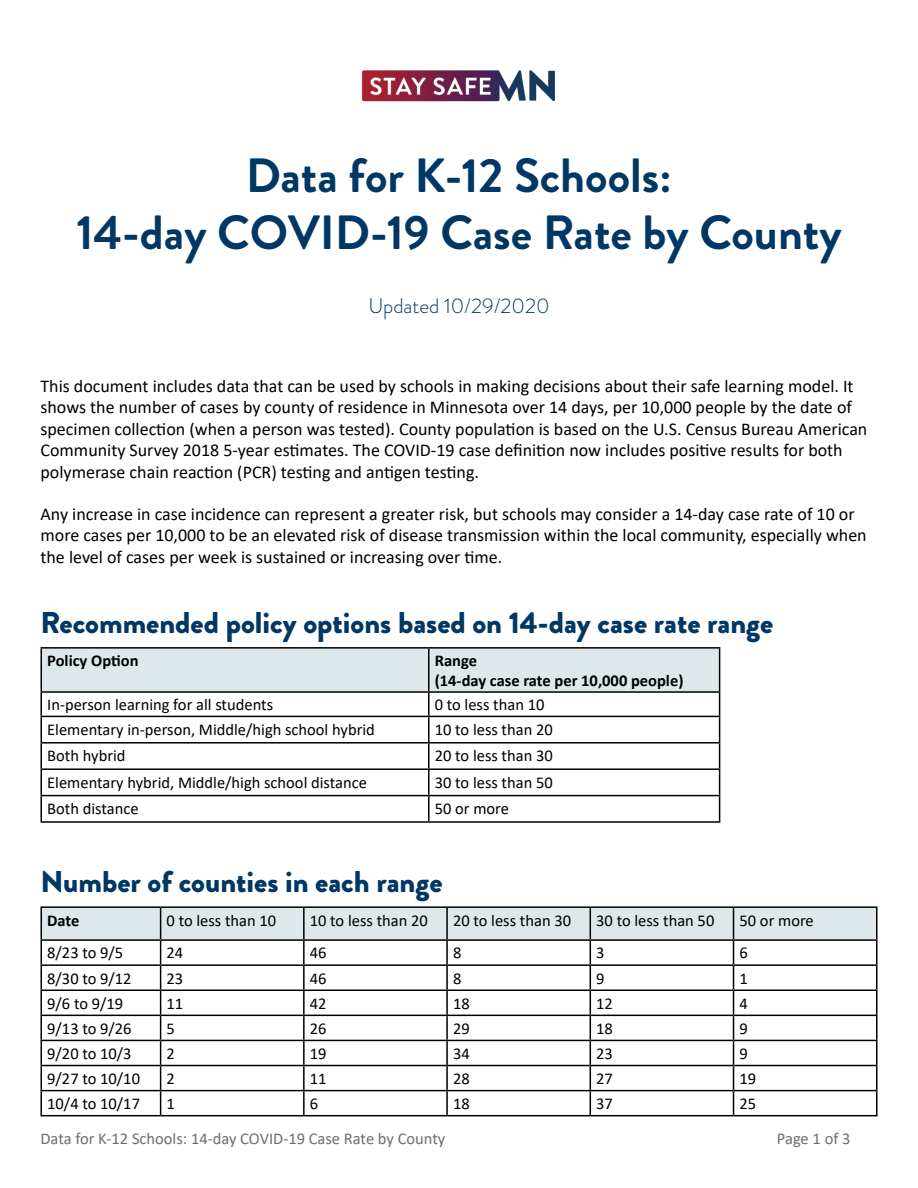
<style>
.page{position:relative;width:918px;height:1188px;background:#fff}
.page>*{position:absolute;margin:0;border:0;box-sizing:border-box;transform-origin:0 0}
.Title__H1{font:700 48px/57.6px "Brandon Grotesque";color:#003764;text-align:center}
.Subhead__H2{font:900 30px "Brandon Grotesque";color:#003764}
.Subtitle{font:300 21px "Brandon Grotesque";color:#003764}
.intro{font:18px/21.6px "Calibri";color:#000}
.t1{font:16.5px "Calibri";color:#000}
.t2{font:16.5px "Calibri";color:#6d6e71}
.t3{font:700 16.5px/19.8px "Calibri";color:#000}
</style>
<div class="page">
<hr style="left:40px;top:647px;width:389px;height:2px;background:#000">
<hr style="left:40px;top:649px;width:2px;height:42px;background:#000">
<hr style="left:429px;top:647px;width:291px;height:2px;background:#000">
<hr style="left:40px;top:691px;width:389px;height:2px;background:#000">
<hr style="left:40px;top:693px;width:2px;height:23px;background:#000">
<hr style="left:40px;top:716px;width:389px;height:1px;background:#000">
<hr style="left:40px;top:717px;width:2px;height:25px;background:#000">
<hr style="left:40px;top:742px;width:389px;height:2px;background:#000">
<hr style="left:40px;top:744px;width:2px;height:24px;background:#000">
<hr style="left:40px;top:768px;width:389px;height:2px;background:#000">
<hr style="left:40px;top:770px;width:2px;height:25px;background:#000">
<hr style="left:40px;top:795px;width:389px;height:1px;background:#000">
<hr style="left:40px;top:796px;width:2px;height:25px;background:#000">
<svg style="left:41px;top:648px;width:679px;height:173px"></svg>
<hr style="left:40px;top:821px;width:389px;height:2px;background:#000">
<hr style="left:429px;top:821px;width:291px;height:2px;background:#000">
<hr style="left:40px;top:906px;width:121px;height:2px;background:#000">
<hr style="left:40px;top:908px;width:2px;height:31px;background:#000">
<hr style="left:161px;top:906px;width:143px;height:2px;background:#000">
<hr style="left:304px;top:906px;width:143px;height:2px;background:#000">
<hr style="left:447px;top:906px;width:143px;height:2px;background:#000">
<hr style="left:590px;top:906px;width:144px;height:2px;background:#000">
<hr style="left:734px;top:906px;width:144px;height:2px;background:#000">
<hr style="left:876px;top:908px;width:2px;height:31px;background:#000">
<hr style="left:40px;top:939px;width:121px;height:2px;background:#000">
<hr style="left:40px;top:941px;width:2px;height:23px;background:#000">
<hr style="left:734px;top:939px;width:144px;height:2px;background:#000">
<hr style="left:876px;top:941px;width:2px;height:23px;background:#000">
<hr style="left:40px;top:964px;width:121px;height:2px;background:#000">
<hr style="left:40px;top:966px;width:2px;height:24px;background:#000">
<hr style="left:734px;top:964px;width:144px;height:2px;background:#000">
<hr style="left:876px;top:966px;width:2px;height:24px;background:#000">
<hr style="left:40px;top:990px;width:121px;height:1px;background:#000">
<hr style="left:40px;top:991px;width:2px;height:24px;background:#000">
<hr style="left:734px;top:990px;width:144px;height:1px;background:#000">
<hr style="left:876px;top:991px;width:2px;height:24px;background:#000">
<hr style="left:40px;top:1015px;width:121px;height:1px;background:#000">
<hr style="left:40px;top:1016px;width:2px;height:24px;background:#000">
<hr style="left:734px;top:1015px;width:144px;height:1px;background:#000">
<hr style="left:876px;top:1016px;width:2px;height:24px;background:#000">
<hr style="left:40px;top:1040px;width:121px;height:1px;background:#000">
<hr style="left:40px;top:1041px;width:2px;height:24px;background:#000">
<hr style="left:734px;top:1040px;width:144px;height:1px;background:#000">
<hr style="left:876px;top:1041px;width:2px;height:24px;background:#000">
<hr style="left:40px;top:1065px;width:121px;height:1px;background:#000">
<hr style="left:40px;top:1066px;width:2px;height:24px;background:#000">
<hr style="left:734px;top:1065px;width:144px;height:1px;background:#000">
<hr style="left:876px;top:1066px;width:2px;height:24px;background:#000">
<hr style="left:40px;top:1090px;width:121px;height:1px;background:#000">
<hr style="left:40px;top:1091px;width:2px;height:24px;background:#000">
<hr style="left:734px;top:1090px;width:144px;height:1px;background:#000">
<svg style="left:41px;top:907px;width:836px;height:208px"></svg>
<hr style="left:876px;top:1091px;width:2px;height:24px;background:#000">
<hr style="left:40px;top:1115px;width:121px;height:1px;background:#000">
<hr style="left:161px;top:1115px;width:143px;height:1px;background:#000">
<hr style="left:304px;top:1115px;width:143px;height:1px;background:#000">
<hr style="left:447px;top:1115px;width:143px;height:1px;background:#000">
<hr style="left:590px;top:1115px;width:144px;height:1px;background:#000">
<hr style="left:734px;top:1115px;width:144px;height:1px;background:#000">
<img style="left:361px;top:70px;width:194px;height:32px">
<h1 class="Title__H1" style="left:76px;top:147px;width:767px">Data for K-12 Schools:<br>14-day COVID-19 Case Rate by County</h1>
<p class="Subtitle" style="left:368px;top:291px;width:183px">Updated 10/29/2020</p>
<p class="intro" style="left:40px;top:374px;width:828px">This document includes data that can be used by schools in making decisions about their safe learning model. It shows the number of cases by county of residence in Minnesota over 14 days, per 10,000 people by the date of specimen collection (when a person was tested). County population is based on the U.S. Census Bureau American Community Survey 2018 5-year estimates. The COVID-19 case definition now includes positive results for both polymerase chain reaction (PCR) testing and antigen testing.</p>
<p class="intro" style="left:40px;top:503px;width:828px">Any increase in case incidence can represent a greater risk, but schools may consider a 14-day case rate of 10 or more cases per 10,000 to be an elevated risk of disease transmission within the local community, especially when the level of cases per week is sustained or increasing over time.</p>
<h2 class="Subhead__H2" style="left:40px;top:601px;width:734px">Recommended policy options based on 14-day case rate range</h2>
<p class="t3" style="left:47px;top:651px;width:93px">Policy Option</p>
<p class="t3" style="left:435px;top:651px;width:250px">Range<br>(14-day case rate per 10,000 people)</p>
<p class="t1" style="left:47px;top:693px;width:227px">In-person learning for all students</p>
<p class="t1" style="left:435px;top:693px;width:111px">0 to less than 10</p>
<p class="t1" style="left:47px;top:718px;width:329px">Elementary in-person, Middle/high school hybrid</p>
<p class="t1" style="left:435px;top:718px;width:120px">10 to less than 20</p>
<p class="t1" style="left:47px;top:744px;width:80px">Both hybrid</p>
<p class="t1" style="left:435px;top:744px;width:120px">20 to less than 30</p>
<p class="t1" style="left:47px;top:771px;width:321px">Elementary hybrid, Middle/high school distance</p>
<p class="t1" style="left:435px;top:771px;width:120px">30 to less than 50</p>
<p class="t1" style="left:47px;top:797px;width:93px">Both distance</p>
<p class="t1" style="left:435px;top:797px;width:76px">50 or more</p>
<h2 class="Subhead__H2" style="left:40px;top:860px;width:404px">Number of counties in each range</h2>
<p class="t3" style="left:47px;top:910px;width:34px">Date</p>
<p class="t1" style="left:167px;top:909px;width:111px">0 to less than 10</p>
<p class="t1" style="left:310px;top:909px;width:120px">10 to less than 20</p>
<p class="t1" style="left:453px;top:909px;width:120px">20 to less than 30</p>
<p class="t1" style="left:596px;top:909px;width:120px">30 to less than 50</p>
<p class="t1" style="left:740px;top:909px;width:76px">50 or more</p>
<p class="t1" style="left:47px;top:942px;width:78px">8/23 to 9/5</p>
<p class="t1" style="left:167px;top:942px;width:18px">24</p>
<p class="t1" style="left:310px;top:942px;width:18px">46</p>
<p class="t1" style="left:453px;top:942px;width:10px">8</p>
<p class="t1" style="left:596px;top:942px;width:10px">3</p>
<p class="t1" style="left:740px;top:942px;width:10px">6</p>
<p class="t1" style="left:47px;top:967px;width:86px">8/30 to 9/12</p>
<p class="t1" style="left:167px;top:967px;width:18px">23</p>
<p class="t1" style="left:310px;top:967px;width:18px">46</p>
<p class="t1" style="left:453px;top:967px;width:10px">8</p>
<p class="t1" style="left:596px;top:967px;width:10px">9</p>
<p class="t1" style="left:740px;top:967px;width:10px">1</p>
<p class="t1" style="left:47px;top:992px;width:78px">9/6 to 9/19</p>
<p class="t1" style="left:167px;top:992px;width:18px">11</p>
<p class="t1" style="left:310px;top:992px;width:18px">42</p>
<p class="t1" style="left:453px;top:992px;width:18px">18</p>
<p class="t1" style="left:596px;top:992px;width:18px">12</p>
<p class="t1" style="left:740px;top:992px;width:10px">4</p>
<p class="t1" style="left:47px;top:1017px;width:86px">9/13 to 9/26</p>
<p class="t1" style="left:167px;top:1017px;width:10px">5</p>
<p class="t1" style="left:310px;top:1017px;width:18px">26</p>
<p class="t1" style="left:453px;top:1017px;width:18px">29</p>
<p class="t1" style="left:596px;top:1017px;width:18px">18</p>
<p class="t1" style="left:740px;top:1017px;width:10px">9</p>
<p class="t1" style="left:47px;top:1042px;width:86px">9/20 to 10/3</p>
<p class="t1" style="left:167px;top:1042px;width:10px">2</p>
<p class="t1" style="left:310px;top:1042px;width:18px">19</p>
<p class="t1" style="left:453px;top:1042px;width:18px">34</p>
<p class="t1" style="left:596px;top:1042px;width:18px">23</p>
<p class="t1" style="left:740px;top:1042px;width:10px">9</p>
<p class="t1" style="left:47px;top:1067px;width:94px">9/27 to 10/10</p>
<p class="t1" style="left:167px;top:1067px;width:10px">2</p>
<p class="t1" style="left:310px;top:1067px;width:18px">11</p>
<p class="t1" style="left:453px;top:1067px;width:18px">28</p>
<p class="t1" style="left:596px;top:1067px;width:18px">27</p>
<p class="t1" style="left:740px;top:1067px;width:18px">19</p>
<p class="t1" style="left:47px;top:1092px;width:94px">10/4 to 10/17</p>
<p class="t1" style="left:167px;top:1092px;width:10px">1</p>
<p class="t1" style="left:310px;top:1092px;width:10px">6</p>
<p class="t1" style="left:453px;top:1092px;width:18px">18</p>
<p class="t1" style="left:596px;top:1092px;width:18px">37</p>
<p class="t1" style="left:740px;top:1092px;width:18px">25</p>
<p class="t2" style="left:40px;top:1127px;width:406px">Data for K-12 Schools: 14-day COVID-19 Case Rate by County</p>
<p class="t2" style="left:777px;top:1127px;width:75px">Page 1 of 3</p>
</div>
